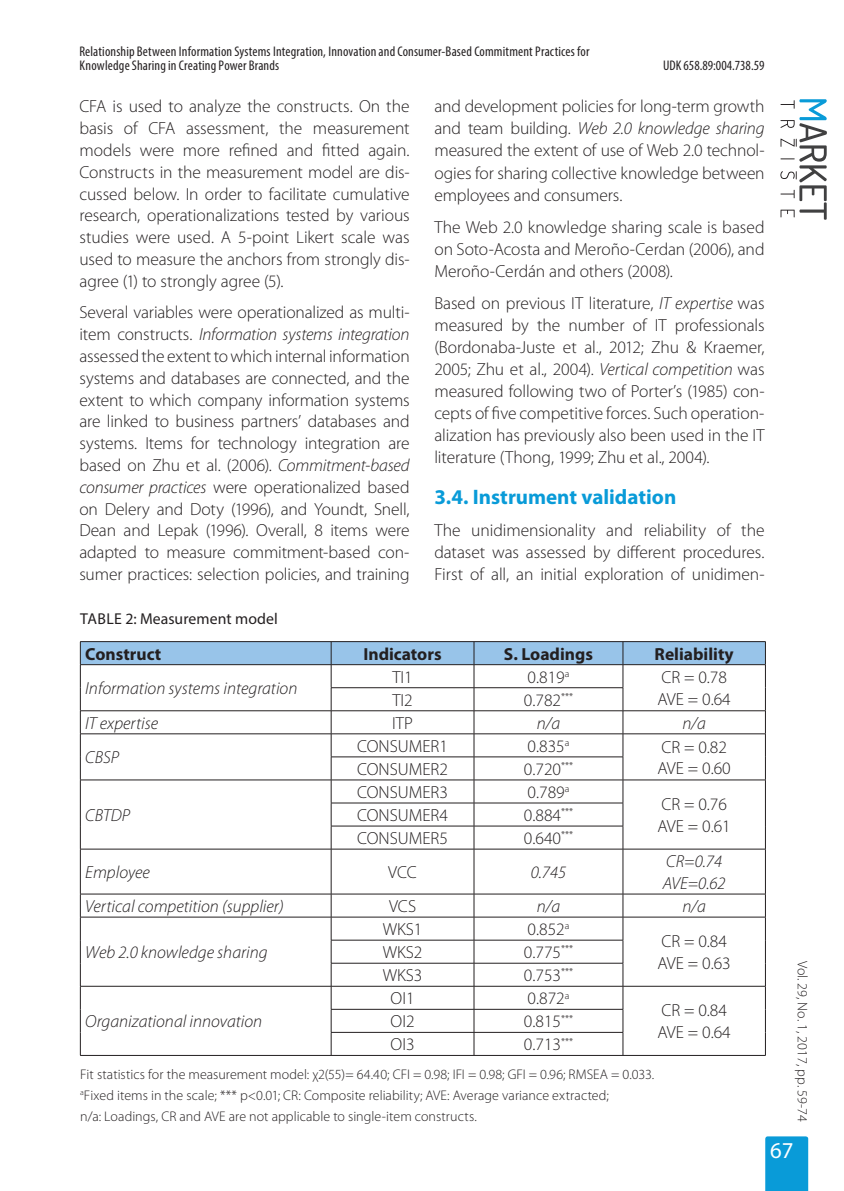
<style>
.page{position:relative;width:844px;height:1191px;background:#fff}
.page>*{position:absolute;margin:0;border:0;box-sizing:border-box;transform-origin:0 0}
.t1{font:22.75px "Myriad Pro";color:#fff}
.t2{font:700 21px "Myriad Pro";color:#099bd8}
.t3{font:300 17.5px/21.9px "Myriad Pro";color:#231f20;text-align:justify}
.t4{font:italic 300 17.5px/21.9px "Myriad Pro";color:#231f20}
.t5{font:700 17.5px "Myriad Pro";color:#231f20}
.t6{font:15.75px "Myriad Pro";letter-spacing:.005em;color:#231f20}
.t7{font:300 14px/20.7px "Myriad Pro";color:#231f20}
.t8{font:condensed 14px/14px "Myriad Pro";letter-spacing:.01em;color:#231f20}
.t9{font:300 10.15px "Myriad Pro";color:#231f20}
.s1{font-style:italic}
</style>
<div class="page">
<svg style="left:780px;top:99px;width:46px;height:121px"></svg>
<div style="left:765px;top:1136px;width:43px;height:55px;background:#099bd8"></div>
<svg style="left:80px;top:641px;width:686px;height:208px"></svg>
<hr style="left:80px;top:849px;width:1px;height:44px;background:#231f20">
<hr style="left:331px;top:849px;width:1px;height:44px;background:#231f20">
<hr style="left:473px;top:849px;width:1px;height:44px;background:#231f20">
<hr style="left:622px;top:849px;width:1px;height:44px;background:#231f20">
<hr style="left:765px;top:849px;width:1px;height:44px;background:#231f20">
<hr style="left:331px;top:940px;width:143px;height:1px;background:#231f20">
<hr style="left:474px;top:940px;width:149px;height:1px;background:#231f20">
<hr style="left:331px;top:963px;width:143px;height:1px;background:#231f20">
<hr style="left:474px;top:963px;width:149px;height:1px;background:#231f20">
<svg style="left:80px;top:894px;width:1px;height:161px"></svg>
<svg style="left:765px;top:894px;width:1px;height:161px"></svg>
<hr style="left:331px;top:1009px;width:143px;height:1px;background:#231f20">
<hr style="left:474px;top:1009px;width:149px;height:1px;background:#231f20">
<hr style="left:331px;top:1032px;width:143px;height:1px;background:#231f20">
<svg style="left:331px;top:894px;width:1px;height:161px"></svg>
<hr style="left:474px;top:1032px;width:149px;height:1px;background:#231f20">
<svg style="left:473px;top:894px;width:1px;height:161px"></svg>
<svg style="left:622px;top:894px;width:1px;height:161px"></svg>
<hr style="left:80px;top:641px;width:685px;height:1px;background:#231f20">
<hr style="left:80px;top:664px;width:685px;height:1px;background:#231f20">
<hr style="left:80px;top:710px;width:685px;height:1px;background:#231f20">
<hr style="left:80px;top:733px;width:685px;height:1px;background:#231f20">
<hr style="left:80px;top:779px;width:685px;height:1px;background:#231f20">
<hr style="left:80px;top:848px;width:685px;height:1px;background:#231f20">
<hr style="left:80px;top:893px;width:685px;height:1px;background:#231f20">
<hr style="left:80px;top:916px;width:685px;height:1px;background:#231f20">
<hr style="left:80px;top:986px;width:685px;height:1px;background:#231f20">
<hr style="left:80px;top:1055px;width:685px;height:1px;background:#231f20">
<p class="t8" style="left:79px;top:46px;width:511px">Relationship Between Information Systems Integration, Innovation and Consumer-Based Commitment Practices for<br>Knowledge Sharing in Creating Power Brands</p>
<p class="t3" style="left:79px;top:97px;width:331px">CFA is used to analyze the constructs. On the basis of CFA assessment, the measurement models were more refined and fitted again.<br>Constructs in the measurement model are dis&shy;cussed below. In order to facilitate cumulative research, operationalizations tested by various studies were used. A 5-point Likert scale was used to measure the anchors from strongly dis&shy;agree (1) to strongly agree (5).</p>
<p class="t3" style="left:79px;top:303px;width:332px">Several variables were operationalized as multi&shy;item constructs. <span class="s1">Information systems integration </span>assessed the extent to which internal information systems and databases are connected, and the extent to which company information systems are linked to business partners’ databases and systems. Items for technology integration are based on Zhu et al. (2006). <span class="s1">Commitment-based consumer practices</span> were operationalized based on Delery and Doty (1996), and Youndt, Snell, Dean and Lepak (1996). Overall, 8 items were adapted to measure commitment-based con&shy;sumer practices: selection policies, and training</p>
<p class="t8" style="left:663px;top:60px;width:103px">UDK 658.89:004.738.59</p>
<p class="t3" style="left:434px;top:97px;width:332px">and development policies for long-term growth and team building. <span class="s1">Web 2.0 knowledge sharing </span>measured the extent of use of Web 2.0 technol&shy;ogies for sharing collective knowledge between employees and consumers.</p>
<p class="t3" style="left:434px;top:217px;width:331px">The Web 2.0 knowledge sharing scale is based on Soto-Acosta and Meroño-Cerdan (2006), and Meroño-Cerdán and others (2008).</p>
<p class="t3" style="left:434px;top:293px;width:331px">Based on previous IT literature, <span class="s1">IT expertise</span> was measured by the number of IT professionals (Bordonaba-Juste et al., 2012; Zhu &amp; Kraemer, 2005; Zhu et al., 2004). <span class="s1">Vertical competition</span> was measured following two of Porter’s (1985) con&shy;cepts of five competitive forces. Such operation&shy;alization has previously also been used in the IT literature (Thong, 1999; Zhu et al., 2004).</p>
<p class="t2" style="left:434px;top:489px;width:243px">3.4. Instrument validation</p>
<p class="t3" style="left:434px;top:521px;width:331px">The unidimensionality and reliability of the dataset was assessed by different procedures.<br>First of all, an initial exploration of unidimen-</p>
<p class="t6" style="left:80px;top:613px;width:199px">TABLE 2: Measurement model</p>
<p class="t5" style="left:85px;top:647px;width:77px">Construct</p>
<p class="t5" style="left:363px;top:647px;width:80px">Indicators</p>
<p class="t5" style="left:504px;top:647px;width:90px">S. Loadings</p>
<p class="t5" style="left:654px;top:647px;width:81px">Reliability</p>
<p class="t4" style="left:85px;top:679px;width:213px">Information systems integration</p>
<p class="t3" style="left:392px;top:668px;width:22px">TI1</p>
<p class="t3" style="left:527px;top:668px;width:43px">0.819<sup>a</sup></p>
<p class="t3" style="left:661px;top:668px;width:67px">CR = 0.78</p>
<p class="t3" style="left:392px;top:691px;width:22px">TI2</p>
<p class="t3" style="left:523px;top:691px;width:39px">0.782</p>
<p class="t3" style="left:657px;top:690px;width:75px">AVE = 0.64</p>
<p class="t9" style="left:561px;top:693px;width:13px">***</p>
<p class="t4" style="left:85px;top:714px;width:74px">IT expertise</p>
<p class="t3" style="left:392px;top:714px;width:22px">ITP</p>
<p class="t4" style="left:536px;top:714px;width:25px">n/a</p>
<p class="t4" style="left:682px;top:714px;width:25px">n/a</p>
<p class="t4" style="left:85px;top:748px;width:35px">CBSP</p>
<p class="t3" style="left:357px;top:737px;width:92px">CONSUMER1</p>
<p class="t3" style="left:527px;top:737px;width:43px">0.835<sup>a</sup></p>
<p class="t3" style="left:661px;top:737px;width:67px">CR = 0.82</p>
<p class="t3" style="left:357px;top:760px;width:92px">CONSUMER2</p>
<p class="t3" style="left:523px;top:760px;width:39px">0.720</p>
<p class="t3" style="left:657px;top:759px;width:75px">AVE = 0.60</p>
<p class="t9" style="left:561px;top:762px;width:13px">***</p>
<p class="t4" style="left:85px;top:806px;width:46px">CBTDP</p>
<p class="t3" style="left:357px;top:783px;width:92px">CONSUMER3</p>
<p class="t3" style="left:527px;top:783px;width:43px">0.789<sup>a</sup></p>
<p class="t3" style="left:357px;top:806px;width:92px">CONSUMER4</p>
<p class="t3" style="left:523px;top:806px;width:51px">0.884<sup>***</sup></p>
<p class="t3" style="left:357px;top:829px;width:92px">CONSUMER5</p>
<p class="t3" style="left:523px;top:829px;width:51px">0.640<sup>***</sup></p>
<p class="t3" style="left:657px;top:795px;width:75px">CR = 0.76<br>AVE = 0.61</p>
<p class="t4" style="left:85px;top:863px;width:66px">Employee</p>
<p class="t3" style="left:388px;top:863px;width:30px">VCC</p>
<p class="t4" style="left:530px;top:863px;width:37px">0.745</p>
<p class="t4" style="left:662px;top:852px;width:61px">CR=0.74<br>AVE=0.62</p>
<p class="t4" style="left:85px;top:897px;width:200px">Vertical competition (supplier)</p>
<p class="t3" style="left:389px;top:897px;width:29px">VCS</p>
<p class="t4" style="left:536px;top:897px;width:25px">n/a</p>
<p class="t4" style="left:682px;top:897px;width:25px">n/a</p>
<p class="t4" style="left:85px;top:943px;width:184px">Web 2.0 knowledge sharing</p>
<p class="t3" style="left:382px;top:920px;width:41px">WKS1</p>
<p class="t3" style="left:527px;top:920px;width:43px">0.852<sup>a</sup></p>
<p class="t3" style="left:657px;top:932px;width:75px">CR = 0.84<br>AVE = 0.63</p>
<p class="t3" style="left:382px;top:943px;width:41px">WKS2</p>
<p class="t3" style="left:523px;top:943px;width:51px">0.775<sup>***</sup></p>
<p class="t3" style="left:382px;top:966px;width:41px">WKS3</p>
<p class="t3" style="left:523px;top:966px;width:51px">0.753<sup>***</sup></p>
<p class="t3" style="left:390px;top:989px;width:25px">OI1</p>
<p class="t3" style="left:527px;top:989px;width:43px">0.872<sup>a</sup></p>
<p class="t3" style="left:657px;top:1001px;width:75px">CR = 0.84<br>AVE = 0.64</p>
<p class="t3" style="left:390px;top:1012px;width:25px">OI2</p>
<p class="t3" style="left:523px;top:1012px;width:51px">0.815<sup>***</sup></p>
<p class="t3" style="left:390px;top:1035px;width:25px">OI3</p>
<p class="t3" style="left:523px;top:1035px;width:51px">0.713<sup>***</sup></p>
<p class="t7" style="left:80px;top:1065px;width:575px">Fit statistics for the measurement model: χ2(55)= 64.40; CFI = 0.98; IFI = 0.98; GFI = 0.96; RMSEA = 0.033. <sup>a</sup>Fixed items in the scale; *** p&lt;0.01; CR: Composite reliability; AVE: Average variance extracted;<br>n/a: Loadings, CR and AVE are not applicable to single-item constructs.</p>
<p class="t4" style="left:85px;top:1012px;width:178px">Organizational innovation</p>
<p class="t7" style="left:811px;top:960px;width:162px;rotate:90deg">Vol. 29, No. 1, 2017, pp. 59-74</p>
<h1 class="t1" style="left:770px;top:1142px;width:25px">67</h1>
</div>
